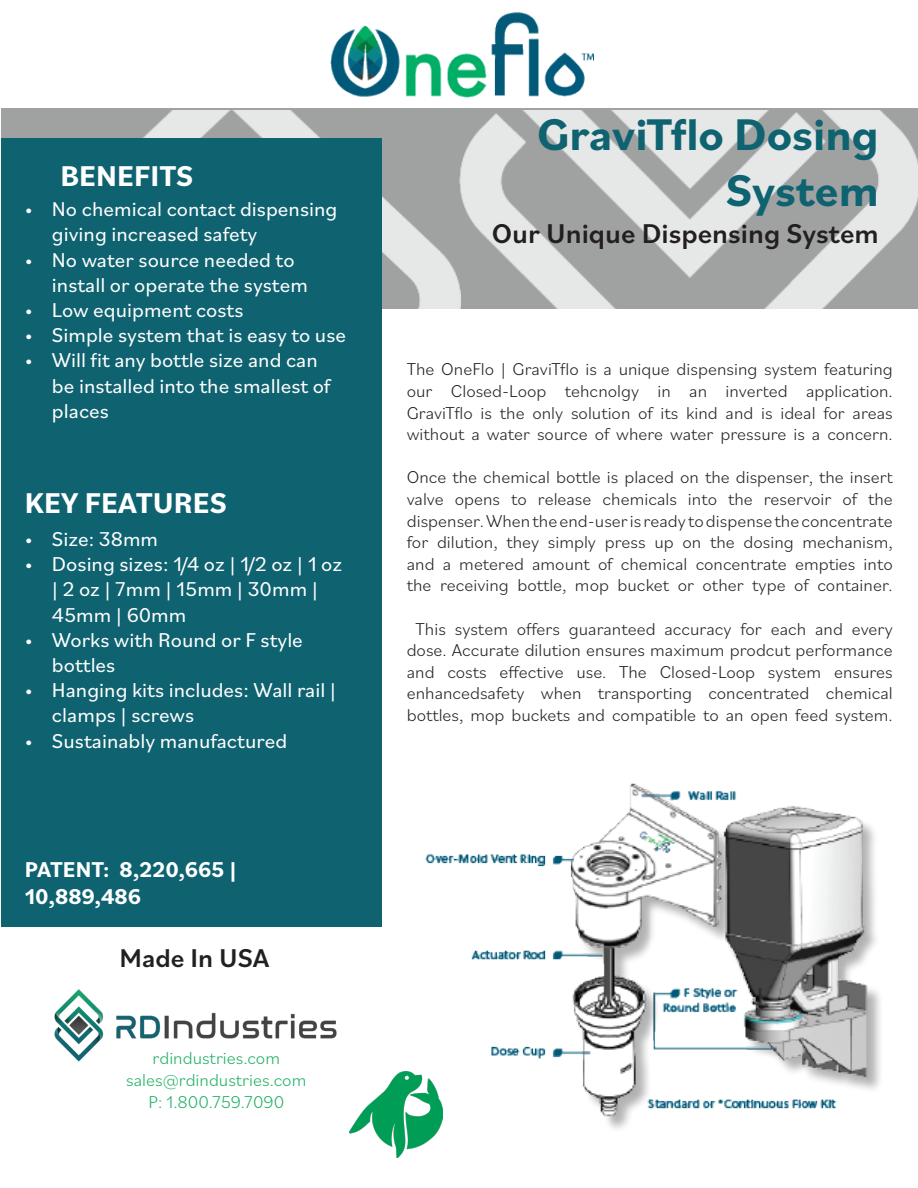
<style>
.page{position:relative;width:918px;height:1188px;background:#fff}
.page>*{position:absolute;margin:0;border:0;box-sizing:border-box;transform-origin:0 0}
.t1{font:700 46.5px/55.8px "Bilo";color:#0f6371;text-align:right}
.t2{font:700 30px "Bilo";color:#fff}
.t3{font:500 28.5px "Bilo";color:#231f20}
.t4{font:500 27px "Bilo";color:#231f20}
.t5{font:700 22.5px/27px "Bilo";color:#fff}
.t6{font:21px/25.2px "Bilo";color:#fff}
.t7{font:300 18px/21.6px "Bilo";color:#231f20;text-align:justify}
.t8{font:300 18px "Bilo";color:#1faf64}
</style>
<div class="page">
<img style="left:330px;top:13px;width:264px;height:84px">
<img style="left:1px;top:111px;width:917px;height:201px">
<div style="left:2px;top:139px;width:380px;height:788px;background:#0f6371"></div>
<img style="left:425px;top:783px;width:455px;height:346px">
<img style="left:54px;top:989px;width:283px;height:73px">
<img style="left:349px;top:1071px;width:94px;height:86px">
<p class="t2" style="left:61px;top:156px;width:134px">BENEFITS</p>
<p class="t6" style="left:52px;top:196px;width:287px;text-indent:-27px">• No chemical contact dispensing giving increased safety</p>
<p class="t6" style="left:52px;top:246px;width:258px;text-indent:-27px">• No water source needed to install or operate the system</p>
<p class="t6" style="left:25px;top:296px;width:220px">• Low equipment costs</p>
<p class="t6" style="left:25px;top:322px;width:323px">• Simple system that is easy to use</p>
<p class="t6" style="left:52px;top:347px;width:280px;text-indent:-27px">• Will fit any bottle size and can be installed into the smallest of places</p>
<p class="t2" style="left:25px;top:482px;width:203px">KEY FEATURES</p>
<p class="t6" style="left:25px;top:526px;width:135px">• Size: 38mm</p>
<p class="t6" style="left:52px;top:551px;width:292px;text-indent:-27px">• Dosing sizes: 1/4 oz | 1/2 oz | 1 oz | 2 oz | 7mm | 15mm | 30mm |<br>45mm | 60mm</p>
<p class="t6" style="left:52px;top:626px;width:252px;text-indent:-27px">• Works with Round or F style bottles</p>
<p class="t6" style="left:52px;top:677px;width:286px;text-indent:-27px">• Hanging kits includes: Wall rail | clamps | screws</p>
<p class="t6" style="left:25px;top:727px;width:264px">• Sustainably manufactured</p>
<p class="t5" style="left:25px;top:855px;width:213px">PATENT: 8,220,665 |<br>10,889,486</p>
<p class="t4" style="left:120px;top:940px;width:151px">Made In USA</p>
<p class="t8" style="left:153px;top:1046px;width:129px">rdindustries.com</p>
<p class="t8" style="left:126px;top:1068px;width:182px">sales@rdindustries.com</p>
<p class="t8" style="left:148px;top:1089px;width:137px">P: 1.800.759.7090</p>
<p class="t1" style="left:537px;top:105px;width:343px">GraviTflo Dosing<br>System</p>
<p class="t3" style="left:492px;top:214px;width:389px">Our Unique Dispensing System</p>
<p class="t7" style="left:407px;top:358px;width:488px">The OneFlo | GraviTflo is a unique dispensing system featuring our Closed-Loop tehcnolgy in an inverted application.<br>GraviTflo is the only solution of its kind and is ideal for areas without a water source of where water pressure is a concern.</p>
<p class="t7" style="left:407px;top:466px;width:488px">Once the chemical bottle is placed on the dispenser, the insert valve opens to release chemicals into the reservoir of the dispenser. When the end-user is ready to dispense the concentrate for dilution, they simply press up on the dosing mechanism, and a metered amount of chemical concentrate empties into the receiving bottle, mop bucket or other type of container.</p>
<p class="t7" style="left:407px;top:617px;width:488px;text-align:center">This system offers guaranteed accuracy for each and every dose. Accurate dilution ensures maximum prodcut performance and costs effective use. The Closed-Loop system ensures enhancedsafety when transporting concentrated chemical bottles, mop buckets and compatible to an open feed system.</p>
</div>
